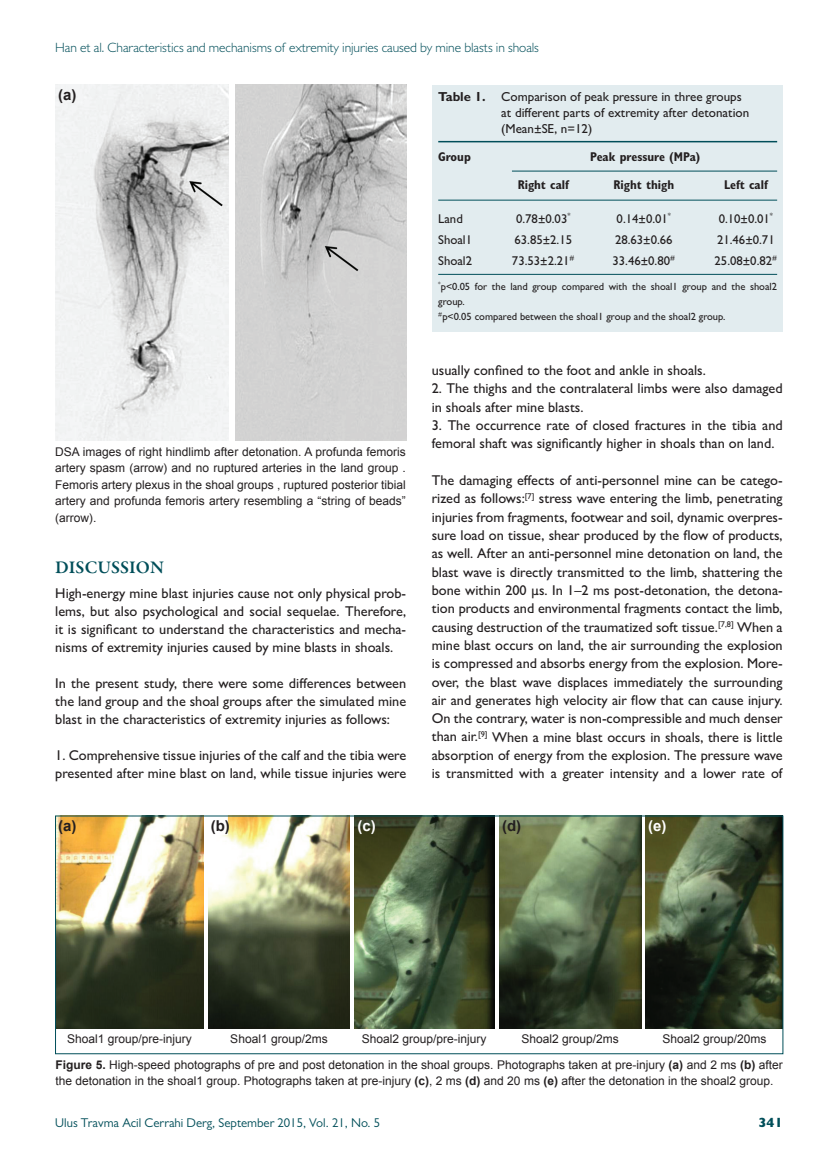
<style>
.page{position:relative;width:838px;height:1170px;background:#fff}
.page>*{position:absolute;margin:0;border:0;box-sizing:border-box;transform-origin:0 0}
.t1{font:600 18px "Garamond Premr Pro";color:#004e59}
.t2{font:700 15px "Arial";color:#231f20}
.t3{font:700 15px "Arial";color:#fff}
.t4{font:500 14.25px/18.3px "Gill Sans MT Pro";color:#231f20;text-align:justify}
.t5{font:300 13.5px "Gill Sans MT Pro";letter-spacing:-.005em;color:#004e59}
.t6{font:800 13.5px "Gill Sans MT Pro";color:#004e59}
.t7{font:500 13.05px/15.6px "Gill Sans MT Pro";color:#231f20}
.t8{font:500 12.75px "Gill Sans MT Pro";color:#231f20}
.t9{font:12.75px "Gill Sans MT Pro";color:#004e59}
.t10{font:700 condensed 12.75px "Gill Sans MT Pro";color:#231f20}
.t11{font:12px/16.5px "Arial";color:#231f20;text-align:justify}
.t12{font:500 10.5px/15px "Gill Sans MT Pro";color:#231f20}
.s1{font-weight:700}
</style>
<div class="page">
<img style="left:55px;top:85px;width:173px;height:356px">
<img style="left:236px;top:85px;width:170px;height:356px">
<div style="left:432px;top:85px;width:350px;height:246px;background:#e2ecef"></div>
<hr style="left:438px;top:141px;width:339px;height:1px;background:#004e59">
<hr style="left:438px;top:200px;width:339px;height:1px;background:#004e59">
<hr style="left:512px;top:171px;width:265px;height:1px;background:#004e59">
<hr style="left:438px;top:274px;width:339px;height:1px;background:#004e59">
<img style="left:57px;top:817px;width:147px;height:211px">
<img style="left:209px;top:817px;width:140px;height:211px">
<img style="left:354px;top:817px;width:140px;height:211px">
<img style="left:499px;top:817px;width:142px;height:211px">
<img style="left:646px;top:817px;width:135px;height:211px">
<div style="left:55px;top:815px;width:728px;height:238px;border:1px solid #004e59"></div>
<p class="t5" style="left:55px;top:39px;width:485px">Han et al. Characteristics and mechanisms of extremity injuries caused by mine blasts in shoals</p>
<p class="t2" style="left:58px;top:86px;width:20px">(a)</p>
<p class="t7" style="left:501px;top:89px;width:249px;text-indent:-63px"><span class="s1">Table 1.</span> Comparison of peak pressure in three groups at different parts of extremity after detonation (Mean±SE, n=12)</p>
<p class="t10" style="left:438px;top:149px;width:34px">Group</p>
<p class="t10" style="left:590px;top:149px;width:112px">Peak pressure (MPa)</p>
<p class="t10" style="left:518px;top:177px;width:53px">Right calf</p>
<p class="t10" style="left:613px;top:177px;width:62px">Right thigh</p>
<p class="t10" style="left:724px;top:177px;width:45px">Left calf</p>
<p class="t8" style="left:438px;top:211px;width:26px">Land</p>
<p class="t8" style="left:516px;top:211px;width:56px">0.78±0.03<sup>*</sup></p>
<p class="t8" style="left:616px;top:211px;width:56px">0.14±0.01<sup>*</sup></p>
<p class="t8" style="left:718px;top:211px;width:56px">0.10±0.01<sup>*</sup></p>
<p class="t8" style="left:438px;top:232px;width:35px">Shoal1</p>
<p class="t8" style="left:514px;top:232px;width:59px">63.85±2.15</p>
<p class="t8" style="left:615px;top:232px;width:59px">28.63±0.66</p>
<p class="t8" style="left:717px;top:232px;width:59px">21.46±0.71</p>
<p class="t8" style="left:438px;top:253px;width:35px">Shoal2</p>
<p class="t8" style="left:512px;top:253px;width:64px">73.53±2.21<sup>#</sup></p>
<p class="t8" style="left:612px;top:253px;width:64px">33.46±0.80<sup>#</sup></p>
<p class="t8" style="left:714px;top:253px;width:64px">25.08±0.82<sup>#</sup></p>
<p class="t12" style="left:438px;top:279px;width:340px"><sup>*</sup>p&lt;0.05 for the land group compared with the shoal1 group and the shoal2 group.<br><sup>#</sup>p&lt;0.05 compared between the shoal1 group and the shoal2 group.</p>
<p class="t11" style="left:55px;top:443px;width:352px">DSA images of right hindlimb after detonation. A profunda femoris artery spasm (arrow) and no ruptured arteries in the land group .<br>Femoris artery plexus in the shoal groups , ruptured posterior tibial artery and profunda femoris artery resembling a “string of beads” (arrow).</p>
<p class="t1" style="left:55px;top:556px;width:110px">DISCUSSION</p>
<p class="t4" style="left:55px;top:583px;width:352px">High-energy mine blast injuries cause not only physical prob&shy;lems, but also psychological and social sequelae. Therefore, it is significant to understand the characteristics and mecha&shy;nisms of extremity injuries caused by mine blasts in shoals.</p>
<p class="t4" style="left:55px;top:674px;width:352px">In the present study, there were some differences between the land group and the shoal groups after the simulated mine blast in the characteristics of extremity injuries as follows:</p>
<p class="t4" style="left:55px;top:746px;width:352px">1. Comprehensive tissue injuries of the calf and the tibia were presented after mine blast on land, while tissue injuries were</p>
<p class="t4" style="left:432px;top:361px;width:275px">usually confined to the foot and ankle in shoals.</p>
<p class="t4" style="left:432px;top:379px;width:352px">2. The thighs and the contralateral limbs were also damaged in shoals after mine blasts.</p>
<p class="t4" style="left:432px;top:416px;width:352px">3. The occurrence rate of closed fractures in the tibia and femoral shaft was significantly higher in shoals than on land.</p>
<p class="t4" style="left:432px;top:471px;width:352px">The damaging effects of anti-personnel mine can be catego&shy;rized as follows:<sup>[7]</sup> stress wave entering the limb, penetrating injuries from fragments, footwear and soil, dynamic overpres&shy;sure load on tissue, shear produced by the flow of products, as well. After an anti-personnel mine detonation on land, the blast wave is directly transmitted to the limb, shattering the bone within 200 μs. In 1–2 ms post-detonation, the detona&shy;tion products and environmental fragments contact the limb, causing destruction of the traumatized soft tissue.<sup>[7,8]</sup> When a mine blast occurs on land, the air surrounding the explosion is compressed and absorbs energy from the explosion. More&shy;over, the blast wave displaces immediately the surrounding air and generates high velocity air flow that can cause injury.<br>On the contrary, water is non-compressible and much denser than air.<sup>[9]</sup> When a mine blast occurs in shoals, there is little absorption of energy from the explosion. The pressure wave is transmitted with a greater intensity and a lower rate of</p>
<p class="t2" style="left:58px;top:817px;width:20px">(a)</p>
<p class="t2" style="left:211px;top:817px;width:21px">(b)</p>
<p class="t3" style="left:357px;top:817px;width:20px">(c)</p>
<p class="t2" style="left:502px;top:817px;width:21px">(d)</p>
<p class="t3" style="left:648px;top:817px;width:20px">(e)</p>
<p class="t11" style="left:67px;top:1030px;width:126px">Shoal1 group/pre-injury</p>
<p class="t11" style="left:230px;top:1030px;width:99px">Shoal1 group/2ms</p>
<p class="t11" style="left:362px;top:1030px;width:126px">Shoal2 group/pre-injury</p>
<p class="t11" style="left:521px;top:1030px;width:99px">Shoal2 group/2ms</p>
<p class="t11" style="left:662px;top:1030px;width:106px">Shoal2 group/20ms</p>
<p class="t11" style="left:56px;top:1056px;width:729px"><span class="s1">Figure 5.</span> High-speed photographs of pre and post detonation in the shoal groups. Photographs taken at pre-injury <span class="s1">(a)</span> and 2 ms <span class="s1">(b)</span> after the detonation in the shoal1 group. Photographs taken at pre-injury <span class="s1">(c)</span>, 2 ms <span class="s1">(d)</span> and 20 ms <span class="s1">(e)</span> after the detonation in the shoal2 group.</p>
<p class="t9" style="left:55px;top:1115px;width:326px">Ulus Travma Acil Cerrahi Derg, September 2015, Vol. 21, No. 5</p>
<p class="t6" style="left:758px;top:1114px;width:26px">341</p>
</div>
